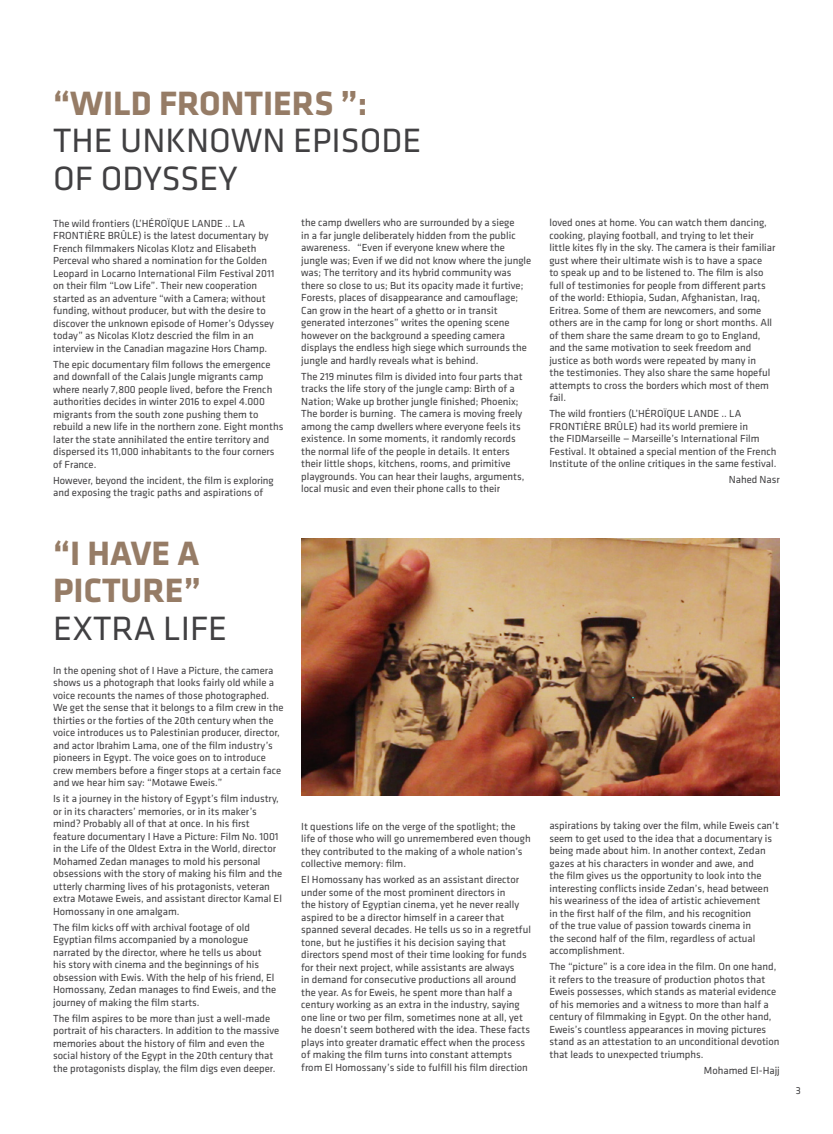
<style>
.page{position:relative;width:833px;height:1134px;background:#fff}
.page>*{position:absolute;margin:0;border:0;box-sizing:border-box;transform-origin:0 0}
.t1{font:35px/37.5px "Klavika";color:#414042}
.t2{font:700 35px/37.5px "Klavika";color:#967c66}
.t3{font:10.62px/12.5px "Klavika";color:#414042}
.t4{font:10.5px "Klavika";color:#414042}
</style>
<div class="page">
<img style="left:301px;top:538px;width:479px;height:257px">
<h1 class="t2" style="left:53px;top:85px;width:316px">“WILD FRONTIERS ”:</h1>
<h1 class="t1" style="left:53px;top:123px;width:370px">THE UNKNOWN EPISODE<br>OF ODYSSEY</h1>
<p class="t3" style="left:53px;top:217px;width:223px">The wild frontiers (L’HÉROÏQUE LANDE .. LA FRONTIÈRE BRÛLE) is the latest documentary by French filmmakers Nicolas Klotz and Elisabeth Perceval who shared a nomination for the Golden Leopard in Locarno International Film Festival 2011 on their film “Low Life”. Their new cooperation started as an adventure “with a Camera; without funding, without producer, but with the desire to discover the unknown episode of Homer’s Odyssey today” as Nicolas Klotz descried the film in an interview in the Canadian magazine Hors Champ.</p>
<p class="t3" style="left:53px;top:358px;width:232px">The epic documentary film follows the emergence and downfall of the Calais Jungle migrants camp where nearly 7,800 people lived, before the French authorities decides in winter 2016 to expel 4.000 migrants from the south zone pushing them to rebuild a new life in the northern zone. Eight months later the state annihilated the entire territory and dispersed its 11,000 inhabitants to the four corners of France.</p>
<p class="t3" style="left:53px;top:474px;width:222px">However, beyond the incident, the film is exploring and exposing the tragic paths and aspirations of</p>
<h1 class="t2" style="left:53px;top:535px;width:149px">“I HAVE A<br>PICTURE”</h1>
<h1 class="t1" style="left:53px;top:610px;width:175px">EXTRA LIFE</h1>
<p class="t3" style="left:53px;top:664px;width:232px">In the opening shot of I Have a Picture, the camera shows us a photograph that looks fairly old while a voice recounts the names of those photographed.<br>We get the sense that it belongs to a film crew in the thirties or the forties of the 20th century when the voice introduces us to Palestinian producer, director, and actor Ibrahim Lama, one of the film industry’s pioneers in Egypt. The voice goes on to introduce crew members before a finger stops at a certain face and we hear him say: “Motawe Eweis.”</p>
<p class="t3" style="left:53px;top:793px;width:230px">Is it a journey in the history of Egypt’s film industry, or in its characters’ memories, or in its maker’s mind? Probably all of that at once. In his first feature documentary I Have a Picture: Film No. 1001 in the Life of the Oldest Extra in the World, director Mohamed Zedan manages to mold his personal obsessions with the story of making his film and the utterly charming lives of his protagonists, veteran extra Motawe Eweis, and assistant director Kamal El Homossany in one amalgam.</p>
<p class="t3" style="left:53px;top:921px;width:225px">The film kicks off with archival footage of old Egyptian films accompanied by a monologue narrated by the director, where he tells us about his story with cinema and the beginnings of his obsession with Ewis. With the help of his friend, El Homossany, Zedan manages to find Eweis, and the journey of making the film starts.</p>
<p class="t3" style="left:53px;top:1012px;width:228px">The film aspires to be more than just a well-made portrait of his characters. In addition to the massive memories about the history of film and even the social history of the Egypt in the 20th century that the protagonists display, the film digs even deeper.</p>
<p class="t3" style="left:301px;top:217px;width:231px">the camp dwellers who are surrounded by a siege<br>in a far jungle deliberately hidden from the public awareness. “Even if everyone knew where the jungle was; Even if we did not know where the jungle was; The territory and its hybrid community was there so close to us; But its opacity made it furtive; Forests, places of disappearance and camouflage; Can grow in the heart of a ghetto or in transit generated interzones” writes the opening scene however on the background a speeding camera displays the endless high siege which surrounds the jungle and hardly reveals what is behind.</p>
<p class="t3" style="left:301px;top:370px;width:225px">The 219 minutes film is divided into four parts that tracks the life story of the jungle camp: Birth of a Nation; Wake up brother jungle finished; Phoenix; The border is burning. The camera is moving freely among the camp dwellers where everyone feels its existence. In some moments, it randomly records the normal life of the people in details. It enters their little shops, kitchens, rooms, and primitive playgrounds. You can hear their laughs, arguments, local music and even their phone calls to their</p>
<p class="t3" style="left:301px;top:820px;width:231px">It questions life on the verge of the spotlight; the life of those who will go unremembered even though they contributed to the making of a whole nation’s collective memory: film.</p>
<p class="t3" style="left:301px;top:873px;width:231px">El Homossany has worked as an assistant director under some of the most prominent directors in<br>the history of Egyptian cinema, yet he never really aspired to be a director himself in a career that spanned several decades. He tells us so in a regretful tone, but he justifies it his decision saying that directors spend most of their time looking for funds for their next project, while assistants are always<br>in demand for consecutive productions all around the year. As for Eweis, he spent more than half a century working as an extra in the industry, saying one line or two per film, sometimes none at all, yet he doesn’t seem bothered with the idea. These facts plays into greater dramatic effect when the process of making the film turns into constant attempts from El Homossany’s side to fulfill his film direction</p>
<p class="t3" style="left:549px;top:217px;width:227px">loved ones at home. You can watch them dancing, cooking, playing football, and trying to let their little kites fly in the sky. The camera is their familiar gust where their ultimate wish is to have a space<br>to speak up and to be listened to. The film is also full of testimonies for people from different parts of the world: Ethiopia, Sudan, Afghanistan, Iraq, Eritrea. Some of them are newcomers, and some others are in the camp for long or short months. All of them share the same dream to go to England, and the same motivation to seek freedom and justice as both words were repeated by many in<br>the testimonies. They also share the same hopeful attempts to cross the borders which most of them fail.</p>
<p class="t3" style="left:549px;top:408px;width:228px">The wild frontiers (L’HÉROÏQUE LANDE .. LA FRONTIÈRE BRÛLE) had its world premiere in<br>the FIDMarseille — Marseille’s International Film Festival. It obtained a special mention of the French Institute of the online critiques in the same festival.</p>
<p class="t3" style="left:728px;top:474px;width:53px">Nahed Nasr</p>
<p class="t3" style="left:549px;top:820px;width:231px">aspirations by taking over the film, while Eweis can’t seem to get used to the idea that a documentary is being made about him. In another context, Zedan gazes at his characters in wonder and awe, and<br>the film gives us the opportunity to look into the interesting conflicts inside Zedan’s, head between his weariness of the idea of artistic achievement<br>in the first half of the film, and his recognition<br>of the true value of passion towards cinema in<br>the second half of the film, regardless of actual accomplishment.</p>
<p class="t3" style="left:549px;top:961px;width:232px">The “picture” is a core idea in the film. On one hand, it refers to the treasure of production photos that Eweis possesses, which stands as material evidence of his memories and a witness to more than half a century of filmmaking in Egypt. On the other hand, Eweis’s countless appearances in moving pictures stand as an attestation to an unconditional devotion that leads to unexpected triumphs.</p>
<p class="t3" style="left:704px;top:1064px;width:77px">Mohamed El-Hajj</p>
<p class="t4" style="left:796px;top:1085px;width:7px">3</p>
</div>
